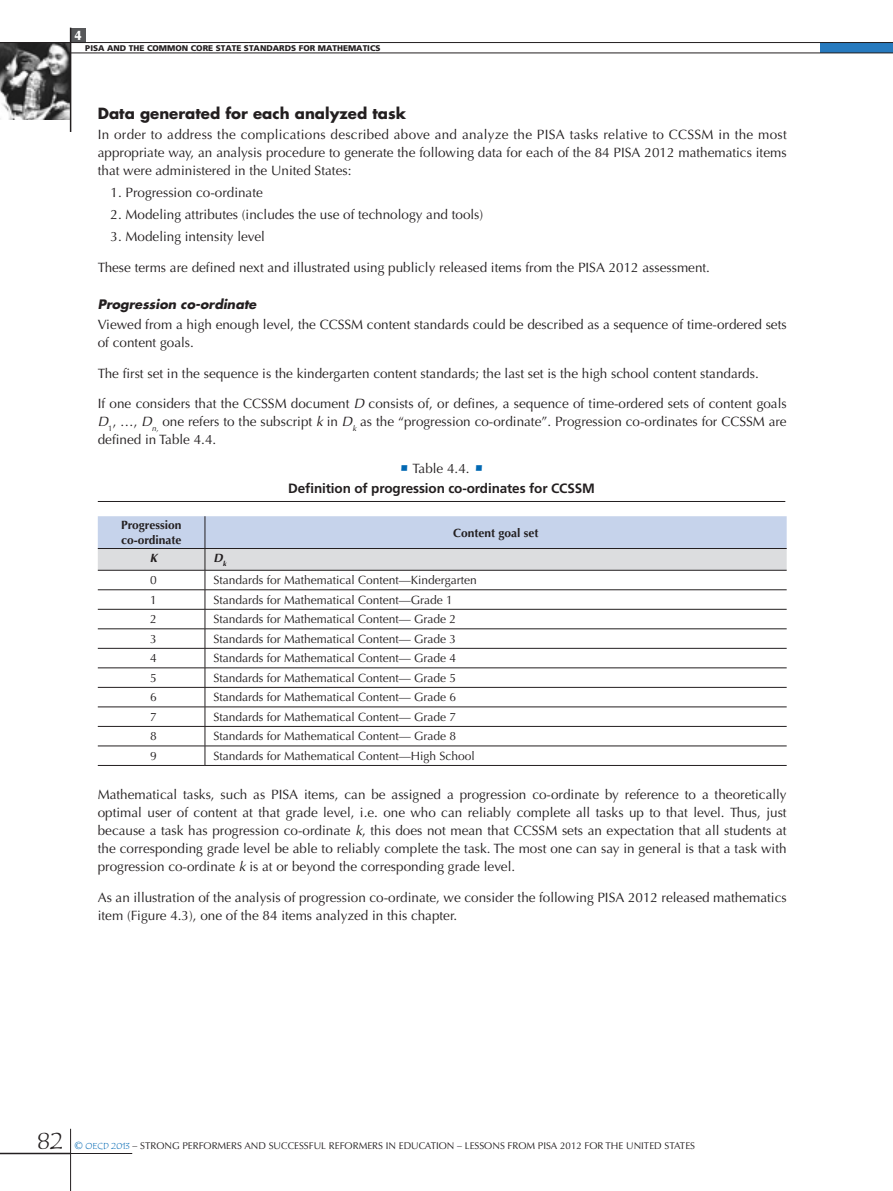
<style>
.page{position:relative;width:893px;height:1191px;background:#fff}
.page>*{position:absolute;margin:0;border:0;box-sizing:border-box;transform-origin:0 0}
.t1{font:24px "Tempus Sans ITC";color:#231f20}
._0-Head_2{font:700 15px "Futura";color:#231f20}
._1-Body_text{font:13.5px/18px "Optima";color:#231f20;text-align:justify}
.t2{font:700 13.5px/19.2px "Frutiger";letter-spacing:-.01em;color:#231f20;text-align:center}
.t3{font:900 13.5px "Optima LT Std";color:#fff}
._0-Head_3{font:italic 700 12.75px "Futura";color:#231f20}
.ii-Item_contents{font:12px "Optima";color:#231f20}
.ii-Item_contents-2{font:700 12px/15px "Optima";color:#231f20}
.ii-Item_contents-3{font:italic 700 12px "Optima";color:#231f20}
.t4{font:9.75px "Optima LT Std";color:#231f20}
.t5{font:900 8.25px "Frutiger";color:#231f20}
.s1{font-style:italic}
.s2{font-family:"ITC Eras Std";font-weight:900;font-size:15px;color:#0168b3}
.s3{font-family:"Optima LT Std";font-weight:400}
.s4{font-size:10.5px;color:#0168b3}
.s5{font-family:"Tempus Sans ITC";font-size:9px;color:#0168b3}
</style>
<div class="page">
<div style="left:71px;top:28px;width:14px;height:15px;background:#57585a"></div>
<div style="left:821px;top:43px;width:72px;height:10px;background:#277abe"></div>
<img style="left:0;top:43px;width:70px;height:76px">
<hr style="left:0;top:42px;width:893px;height:1px;background:#231f20">
<hr style="left:71px;top:53px;width:822px;height:1px;background:#231f20">
<hr style="left:70px;top:28px;width:1px;height:104px;background:#231f20">
<hr style="left:70px;top:1128px;width:1px;height:63px;background:#231f20">
<hr style="left:71px;top:1153px;width:61px;height:1px;background:#231f20">
<hr style="left:0;top:1152px;width:71px;height:2px;background:#231f20">
<hr style="left:98px;top:501px;width:687px;height:1px;background:#231f20">
<hr style="left:98px;top:765px;width:107px;height:1px;background:#231f20">
<hr style="left:205px;top:765px;width:582px;height:1px;background:#231f20">
<svg style="left:98px;top:516px;width:689px;height:249px"></svg>
<hr style="left:98px;top:548px;width:107px;height:1px;background:#231f20">
<hr style="left:205px;top:548px;width:582px;height:1px;background:#231f20">
<hr style="left:98px;top:589px;width:107px;height:1px;background:#231f20">
<hr style="left:205px;top:589px;width:582px;height:1px;background:#231f20">
<hr style="left:98px;top:609px;width:107px;height:1px;background:#231f20">
<hr style="left:205px;top:609px;width:582px;height:1px;background:#231f20">
<p class="t3" style="left:75px;top:28px;width:8px">4</p>
<p class="t5" style="left:85px;top:43px;width:297px">PISA AND THE COMMON CORE STATE STANDARDS FOR MATHEMATICS</p>
<p class="_0-Head_2" style="left:98px;top:103px;width:310px">Data generated for each analyzed task</p>
<p class="_1-Body_text" style="left:98px;top:125px;width:690px">In order to address the complications described above and analyze the PISA tasks relative to CCSSM in the most appropriate way, an analysis procedure to generate the following data for each of the 84 PISA 2012 mathematics items that were administered in the United States:</p>
<p class="_1-Body_text" style="left:111px;top:183px;width:154px">1. Progression co-ordinate</p>
<p class="_1-Body_text" style="left:111px;top:206px;width:374px">2. Modeling attributes (includes the use of technology and tools)</p>
<p class="_1-Body_text" style="left:111px;top:228px;width:156px">3. Modeling intensity level</p>
<p class="_1-Body_text" style="left:98px;top:259px;width:614px">These terms are defined next and illustrated using publicly released items from the PISA 2012 assessment.</p>
<p class="_0-Head_3" style="left:98px;top:295px;width:160px">Progression co-ordinate</p>
<p class="_1-Body_text" style="left:98px;top:315px;width:690px">Viewed from a high enough level, the CCSSM content standards could be described as a sequence of time-ordered sets of content goals.</p>
<p class="_1-Body_text" style="left:98px;top:364px;width:662px">The first set in the sequence is the kindergarten content standards; the last set is the high school content standards.</p>
<p class="_1-Body_text" style="left:98px;top:395px;width:690px">If one considers that the CCSSM document <span class="s1">D</span> consists of, or defines, a sequence of time-ordered sets of content goals <span class="s1">D</span><sub>1</sub>, …, <span class="s1">D</span><sub>n,</sub> one refers to the subscript <span class="s1">k</span> in <span class="s1">D</span><sub>k</sub> as the “progression co-ordinate”. Progression co-ordinates for CCSSM are defined in Table 4.4.</p>
<p class="t2" style="left:288px;top:459px;width:308px"><span class="s2">•</span> <span class="s3">Table 4.4.</span> <span class="s2">•<br></span>Definition of progression co-ordinates for CCSSM</p>
<p class="ii-Item_contents-2" style="left:121px;top:518px;width:62px">Progression co-ordinate</p>
<p class="ii-Item_contents-2" style="left:453px;top:525px;width:87px">Content goal set</p>
<p class="ii-Item_contents-3" style="left:150px;top:551px;width:9px">K</p>
<p class="ii-Item_contents-3" style="left:213px;top:551px;width:14px">D<sub>k</sub></p>
<p class="ii-Item_contents" style="left:150px;top:573px;width:8px">0</p>
<p class="ii-Item_contents" style="left:213px;top:573px;width:265px">Standards for Mathematical Content—Kindergarten</p>
<p class="ii-Item_contents" style="left:150px;top:592px;width:8px">1</p>
<p class="ii-Item_contents" style="left:213px;top:592px;width:241px">Standards for Mathematical Content—Grade 1</p>
<p class="ii-Item_contents" style="left:150px;top:612px;width:8px">2</p>
<p class="ii-Item_contents" style="left:213px;top:612px;width:244px">Standards for Mathematical Content— Grade 2</p>
<p class="ii-Item_contents" style="left:150px;top:631px;width:8px">3</p>
<p class="ii-Item_contents" style="left:213px;top:631px;width:244px">Standards for Mathematical Content— Grade 3</p>
<p class="ii-Item_contents" style="left:150px;top:651px;width:8px">4</p>
<p class="ii-Item_contents" style="left:213px;top:651px;width:244px">Standards for Mathematical Content— Grade 4</p>
<p class="ii-Item_contents" style="left:150px;top:670px;width:8px">5</p>
<p class="ii-Item_contents" style="left:213px;top:670px;width:244px">Standards for Mathematical Content— Grade 5</p>
<p class="ii-Item_contents" style="left:150px;top:690px;width:8px">6</p>
<p class="ii-Item_contents" style="left:213px;top:690px;width:244px">Standards for Mathematical Content— Grade 6</p>
<p class="ii-Item_contents" style="left:150px;top:709px;width:8px">7</p>
<p class="ii-Item_contents" style="left:213px;top:709px;width:244px">Standards for Mathematical Content— Grade 7</p>
<p class="ii-Item_contents" style="left:150px;top:729px;width:8px">8</p>
<p class="ii-Item_contents" style="left:213px;top:729px;width:244px">Standards for Mathematical Content— Grade 8</p>
<p class="ii-Item_contents" style="left:150px;top:748px;width:8px">9</p>
<p class="ii-Item_contents" style="left:213px;top:748px;width:263px">Standards for Mathematical Content—High School</p>
<p class="_1-Body_text" style="left:98px;top:785px;width:690px">Mathematical tasks, such as PISA items, can be assigned a progression co-ordinate by reference to a theoretically optimal user of content at that grade level, i.e. one who can reliably complete all tasks up to that level. Thus, just because a task has progression co-ordinate <span class="s1">k</span>, this does not mean that CCSSM sets an expectation that all students at the corresponding grade level be able to reliably complete the task. The most one can say in general is that a task with progression co-ordinate <span class="s1">k</span> is at or beyond the corresponding grade level.</p>
<p class="_1-Body_text" style="left:98px;top:888px;width:690px">As an illustration of the analysis of progression co-ordinate, we consider the following PISA 2012 released mathematics item (Figure 4.3), one of the 84 items analyzed in this chapter.</p>
<h1 class="t1" style="left:38px;top:1125px;width:27px">82</h1>
<p class="t4" style="left:75px;top:1140px;width:622px"><span class="s4">©</span> <span class="s5">OECD 2013</span> – STRONG PERFORMERS AND SUCCESSFUL REFORMERS IN EDUCATION – LESSONS FROM PISA 2012 FOR THE UNITED STATES</p>
</div>
